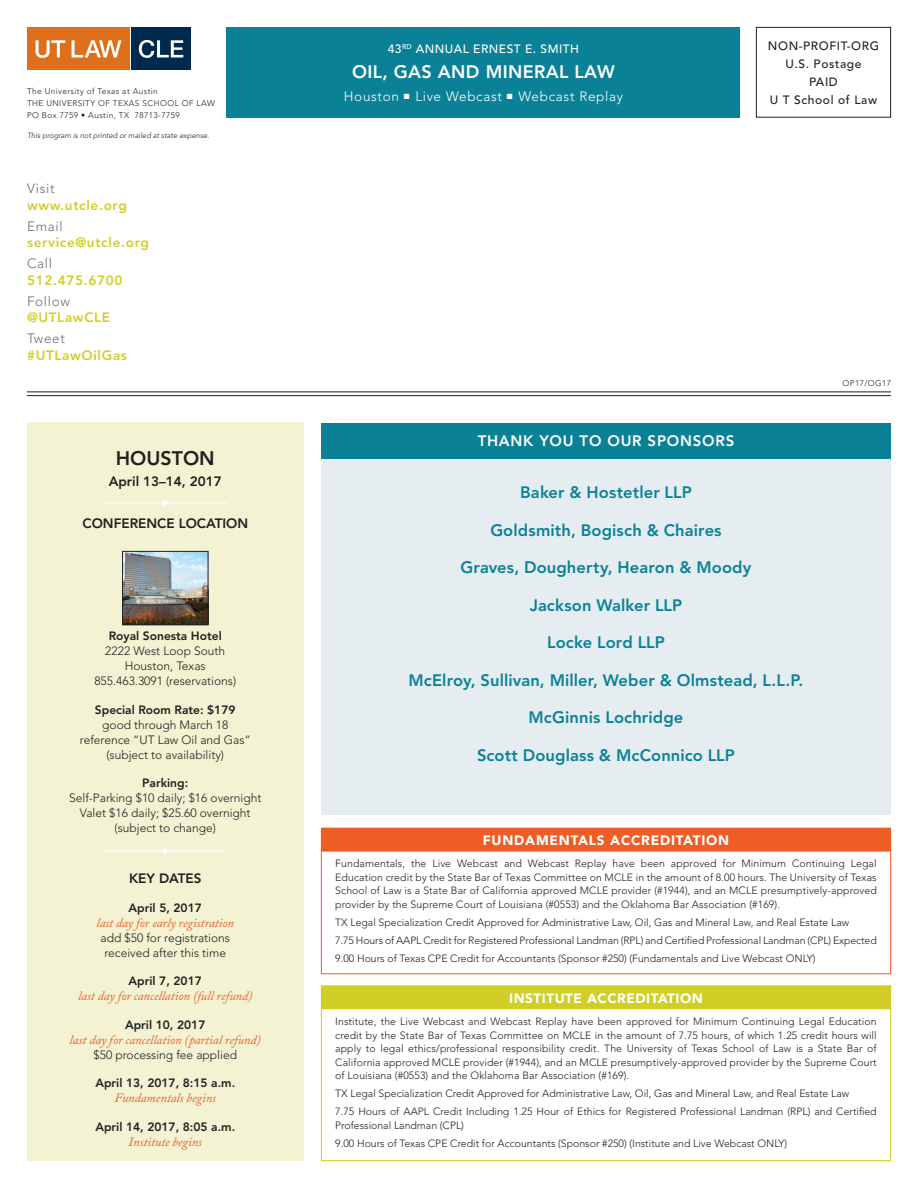
<style>
.page{position:relative;width:918px;height:1188px;background:#fff}
.page>*{position:absolute;margin:0;border:0;box-sizing:border-box;transform-origin:0 0}
.t1{font:800 19.5px "Avenir LT Std";color:#231f20}
.t2{font:800 18px "Avenir LT Std";letter-spacing:.02em;color:#fff}
.t3{font:800 16.5px "Avenir LT Std";letter-spacing:.005em;color:#0b8198}
.t4{font:800 15px "Avenir LT Std";letter-spacing:.05em;color:#fff}
.t5{font:800 13.5px "Avenir LT Std";letter-spacing:.05em;color:#d1ce28}
.t6{font:800 13.5px "Avenir LT Std";color:#231f20}
.t7{font:300 13.5px "Avenir LT Std";letter-spacing:.05em;color:#fff}
.t8{font:300 13.5px "Avenir LT Std";letter-spacing:.05em;color:#6c6d70}
.t9{font:900 13.5px "Avenir LT Std";letter-spacing:.06em;color:#fff}
.t10{font:900 13.5px "Avenir LT Std";letter-spacing:.04em;color:#fff}
.t11{font:italic 12.75px "Adobe Caslon Pro";color:#ef5d26}
.t12{font:300 12px/15px "Avenir LT Std";color:#231f20;text-align:center}
.t13{font:800 12px "Avenir LT Std";color:#231f20}
.t14{font:500 12px/18px "Avenir LT Std";letter-spacing:.05em;color:#231f20;text-align:center}
.t15{font:500 12px "Avenir LT Std";letter-spacing:.04em;color:#fff}
.t16{font:300 10.5px/13.5px "Avenir LT Std";color:#231f20}
.t17{font:300 8.25px/12px "Avenir LT Std";letter-spacing:.05em;color:#231f20}
.t18{font:italic 300 7.5px "Avenir LT Std";color:#231f20}
</style>
<div class="page">
<div style="left:756px;top:27px;width:135px;height:91px;border:1px solid #231f20"></div>
<div style="left:227px;top:27px;width:513px;height:91px;background:#0b8198"></div>
<hr style="left:27px;top:391px;width:864px;height:1px;background:#231f20">
<hr style="left:27px;top:395px;width:864px;height:1px;background:#231f20">
<div style="left:27px;top:423px;width:277px;height:738px;background:#f3f2d3"></div>
<svg style="left:103px;top:500px;width:125px;height:6px"></svg>
<img style="left:124px;top:553px;width:82px;height:70px">
<div style="left:122px;top:551px;width:86px;height:74px;border:1px solid #231f20"></div>
<svg style="left:103px;top:848px;width:125px;height:6px"></svg>
<div style="left:131px;top:27px;width:60px;height:42px;background:#00294e"></div>
<div style="left:27px;top:27px;width:102px;height:42px;background:#e06f1c"></div>
<svg style="left:36px;top:40px;width:29px;height:18px"></svg>
<svg style="left:72px;top:40px;width:49px;height:17px"></svg>
<svg style="left:139px;top:40px;width:44px;height:18px"></svg>
<div style="left:321px;top:423px;width:570px;height:391px;background:#e5edf1"></div>
<div style="left:321px;top:423px;width:570px;height:35px;background:#0b8198"></div>
<div style="left:321px;top:985px;width:570px;height:24px;background:#d1ce28"></div>
<div style="left:321px;top:987px;width:570px;height:174px;border:1px solid #d1ce28"></div>
<div style="left:321px;top:828px;width:570px;height:24px;background:#ef5d26"></div>
<div style="left:321px;top:829px;width:570px;height:145px;border:1px solid #ef5d26"></div>
<p class="t17" style="left:27px;top:85px;width:189px">The University of Texas at Austin<br>THE UNIVERSITY OF TEXAS SCHOOL OF LAW<br>PO Box 7759 • Austin, TX 78713-7759</p>
<p class="t18" style="left:27px;top:131px;width:184px">This program is not printed or mailed at state expense.</p>
<p class="t8" style="left:27px;top:181px;width:29px">Visit</p>
<p class="t5" style="left:27px;top:197px;width:101px">www.utcle.org</p>
<p class="t8" style="left:27px;top:218px;width:37px">Email</p>
<p class="t5" style="left:27px;top:235px;width:123px">service@utcle.org</p>
<p class="t8" style="left:27px;top:256px;width:27px">Call</p>
<p class="t5" style="left:27px;top:272px;width:97px">512.475.6700</p>
<p class="t8" style="left:27px;top:293px;width:44px">Follow</p>
<p class="t5" style="left:27px;top:310px;width:85px">@UTLawCLE</p>
<p class="t8" style="left:27px;top:331px;width:39px">Tweet</p>
<p class="t5" style="left:27px;top:347px;width:101px">#UTLawOilGas</p>
<h1 class="t1" style="left:116px;top:446px;width:100px">HOUSTON</h1>
<p class="t6" style="left:109px;top:473px;width:115px">April 13–14, 2017</p>
<p class="t6" style="left:82px;top:515px;width:167px">CONFERENCE LOCATION</p>
<p class="t13" style="left:109px;top:629px;width:115px">Royal Sonesta Hotel</p>
<p class="t12" style="left:94px;top:643px;width:143px">2222 West Loop South<br>Houston, Texas<br>855.463.3091 (reservations)</p>
<p class="t13" style="left:95px;top:702px;width:142px">Special Room Rate: $179</p>
<p class="t12" style="left:80px;top:717px;width:172px">good through March 18 reference “UT Law Oil and Gas“ (subject to availability)</p>
<p class="t13" style="left:142px;top:776px;width:48px">Parking:</p>
<p class="t12" style="left:69px;top:790px;width:194px">Self-Parking $10 daily; $16 overnight<br>Valet $16 daily; $25.60 overnight (subject to change)</p>
<p class="t6" style="left:129px;top:870px;width:74px">KEY DATES</p>
<p class="t13" style="left:129px;top:900px;width:75px">April 5, 2017</p>
<p class="t11" style="left:96px;top:915px;width:139px">last day for early registration</p>
<p class="t12" style="left:101px;top:930px;width:131px">add $50 for registrations received after this time</p>
<p class="t13" style="left:129px;top:974px;width:75px">April 7, 2017</p>
<p class="t11" style="left:78px;top:988px;width:176px">last day for cancellation (full refund)</p>
<p class="t13" style="left:125px;top:1017px;width:82px">April 10, 2017</p>
<p class="t11" style="left:70px;top:1032px;width:193px">last day for cancellation (partial refund)</p>
<p class="t12" style="left:94px;top:1047px;width:145px">$50 processing fee applied</p>
<p class="t13" style="left:95px;top:1076px;width:141px">April 13, 2017, 8:15 a.m.</p>
<p class="t11" style="left:115px;top:1090px;width:103px">Fundamentals begins</p>
<p class="t13" style="left:95px;top:1119px;width:141px">April 14, 2017, 8:05 a.m.</p>
<p class="t11" style="left:129px;top:1134px;width:75px">Institute begins</p>
<p class="t15" style="left:388px;top:42px;width:193px">43<sup>RD</sup> ANNUAL ERNEST E. SMITH</p>
<h2 class="t2" style="left:352px;top:61px;width:264px">OIL, GAS AND MINERAL LAW</h2>
<p class="t7" style="left:344px;top:88px;width:281px">Houston ■ Live Webcast ■ Webcast Replay</p>
<p class="t14" style="left:768px;top:37px;width:113px">NON-PROFIT-ORG<br>U.S. Postage<br>PAID<br>U T School of Law</p>
<h3 class="t4" style="left:478px;top:432px;width:258px">THANK YOU TO OUR SPONSORS</h3>
<p class="t17" style="left:843px;top:377px;width:50px">OP17/OG17</p>
<h3 class="t3" style="left:520px;top:483px;width:173px">Baker &amp; Hostetler LLP</h3>
<h3 class="t3" style="left:490px;top:520px;width:233px">Goldsmith, Bogisch &amp; Chaires</h3>
<h3 class="t3" style="left:461px;top:558px;width:292px">Graves, Dougherty, Hearon &amp; Moody</h3>
<h3 class="t3" style="left:530px;top:595px;width:154px">Jackson Walker LLP</h3>
<h3 class="t3" style="left:547px;top:633px;width:119px">Locke Lord LLP</h3>
<h3 class="t3" style="left:409px;top:670px;width:396px">McElroy, Sullivan, Miller, Weber &amp; Olmstead, L.L.P.</h3>
<h3 class="t3" style="left:529px;top:708px;width:156px">McGinnis Lochridge</h3>
<h3 class="t3" style="left:477px;top:745px;width:259px">Scott Douglass &amp; McConnico LLP</h3>
<p class="t9" style="left:483px;top:832px;width:248px">FUNDAMENTALS ACCREDITATION</p>
<p class="t16" style="left:335px;top:857px;width:543px;text-align:justify">Fundamentals, the Live Webcast and Webcast Replay have been approved for Minimum Continuing Legal Education credit by the State Bar of Texas Committee on MCLE in the amount of 8.00 hours. The University of Texas School of Law is a State Bar of California approved MCLE provider (#1944), and an MCLE presumptively-approved provider by the Supreme Court of Louisiana (#0553) and the Oklahoma Bar Association (#169).</p>
<p class="t16" style="left:335px;top:913px;width:543px;line-height:18px">TX Legal Specialization Credit Approved for Administrative Law, Oil, Gas and Mineral Law, and Real Estate Law<br>7.75 Hours of AAPL Credit for Registered Professional Landman (RPL) and Certified Professional Landman (CPL) Expected<br>9.00 Hours of Texas CPE Credit for Accountants (Sponsor #250) (Fundamentals and Live Webcast ONLY)</p>
<p class="t10" style="left:509px;top:990px;width:195px">INSTITUTE ACCREDITATION</p>
<p class="t16" style="left:335px;top:1015px;width:543px;text-align:justify">Institute, the Live Webcast and Webcast Replay have been approved for Minimum Continuing Legal Education credit by the State Bar of Texas Committee on MCLE in the amount of 7.75 hours, of which 1.25 credit hours will apply to legal ethics/professional responsibility credit. The University of Texas School of Law is a State Bar of California approved MCLE provider (#1944), and an MCLE presumptively-approved provider by the Supreme Court of Louisiana (#0553) and the Oklahoma Bar Association (#169).</p>
<p class="t16" style="left:335px;top:1085px;width:543px;line-height:18px">TX Legal Specialization Credit Approved for Administrative Law, Oil, Gas and Mineral Law, and Real Estate Law<br>7.75 Hours of AAPL Credit Including 1.25 Hour of Ethics for Registered Professional Landman (RPL) and Certified</p>
<p class="t16" style="left:335px;top:1116px;width:454px;line-height:18px">Professional Landman (CPL)<br>9.00 Hours of Texas CPE Credit for Accountants (Sponsor #250) (Institute and Live Webcast ONLY)</p>
</div>
